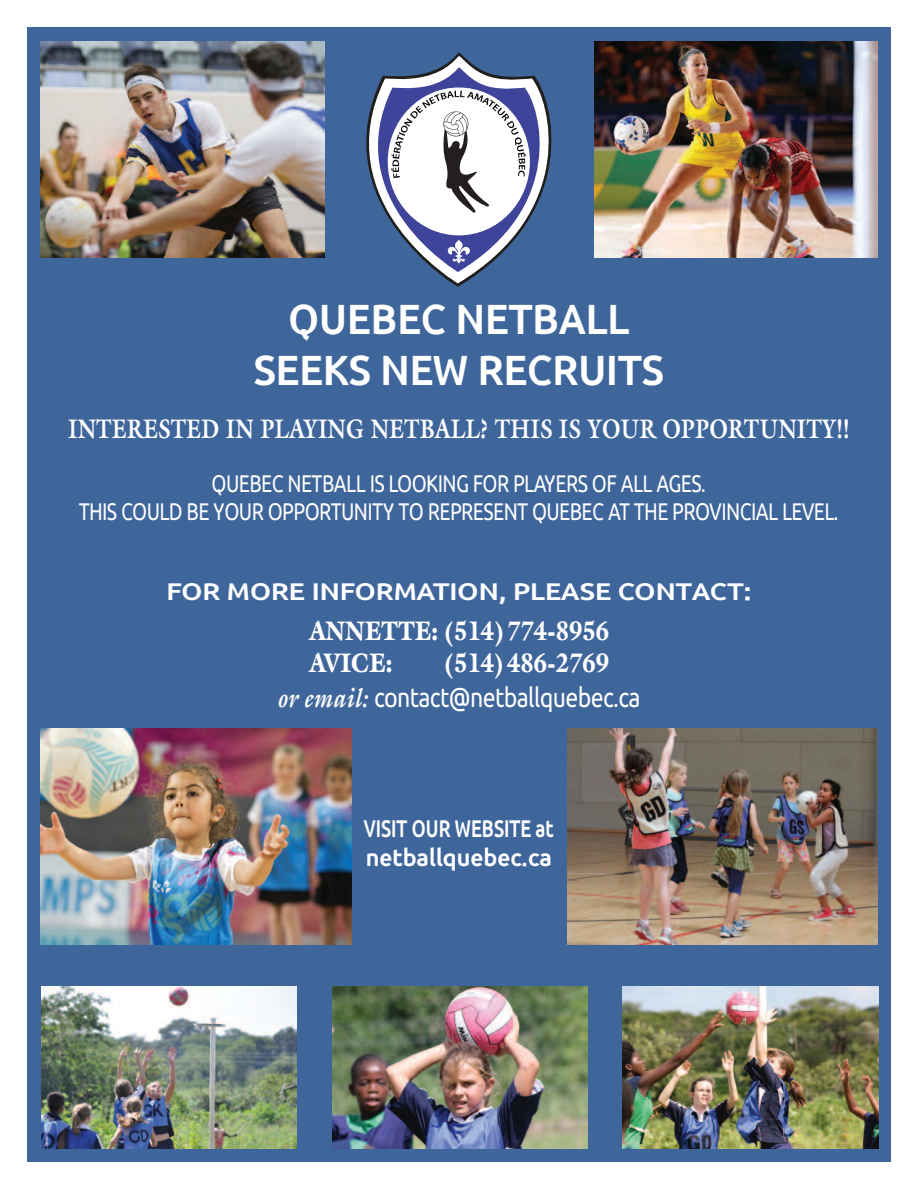
<style>
.page{position:relative;width:918px;height:1188px;background:#fff}
.page>*{position:absolute;margin:0;border:0;box-sizing:border-box;transform-origin:0 0}
.t1{font:700 condensed 42px/50.4px "Earthbound";color:#fff;text-align:center}
.t2{font:700 27px "Galliard Std";color:#fff;scale:.8 1}
.t3{font:900 27px/32.4px "Galliard Std";color:#fff;scale:.85 1}
.t4{font:27px "Earthbound";color:#fff;scale:.85 1}
.t5{font:24px/28.8px "Earthbound";color:#fff;text-align:center;scale:.8 1}
.t6{font:700 condensed 24px "Earthbound";color:#fff;scale:1.2 1}
.t7{font:700 condensed 24px/28.8px "Earthbound";color:#fff;scale:.8 1}
.s1{font-family:"Galliard Std";font-weight:700;font-style:italic}
</style>
<div class="page">
<div style="left:27px;top:27px;width:864px;height:1134px;background:#3f669b"></div>
<svg style="left:324px;top:56px;width:156px;height:227px"></svg>
<svg style="left:337px;top:68px;width:215px;height:204px"></svg>
<div style="left:388px;top:88px;width:142px;height:147px;background:#fff;border-radius:50%"></div>
<svg style="left:448px;top:239px;width:22px;height:25px"></svg>
<svg style="left:391px;top:91px;width:135px;height:123px"></svg>
<img style="left:332px;top:986px;width:256px;height:162px">
<img style="left:41px;top:986px;width:256px;height:162px">
<img style="left:623px;top:986px;width:255px;height:162px">
<img style="left:41px;top:41px;width:283px;height:216px">
<img style="left:595px;top:41px;width:283px;height:216px">
<img style="left:567px;top:729px;width:311px;height:215px">
<img style="left:41px;top:729px;width:311px;height:215px">
<h1 class="t1" style="left:254px;top:297px;width:412px">QUEBEC NETBALL<br>SEEKS NEW RECRUITS</h1>
<p class="t2" style="left:68px;top:413px;width:978px">INTERESTED IN PLAYING NETBALL? THIS IS YOUR OPPORTUNITY!!</p>
<p class="t5" style="left:79px;top:470px;width:951px">QUEBEC NETBALL IS LOOKING FOR PLAYERS OF ALL AGES.<br>THIS COULD BE YOUR OPPORTUNITY TO REPRESENT QUEBEC AT THE PROVINCIAL LEVEL.</p>
<p class="t6" style="left:166px;top:581px;width:489px">FOR MORE INFORMATION, PLEASE CONTACT:</p>
<p class="t3" style="left:309px;top:618px;width:354px">ANNETTE: (514)774-8956<br>AVICE:</p>
<p class="t3" style="left:444px;top:650px;width:196px">(514)486-2769</p>
<p class="t4" style="left:277px;top:686px;width:429px"><span class="s1">or email:</span> contact@netballquebec.ca</p>
<p class="t7" style="left:364px;top:815px;width:239px">VISIT OUR WEBSITE at netballquebec.ca</p>
</div>
